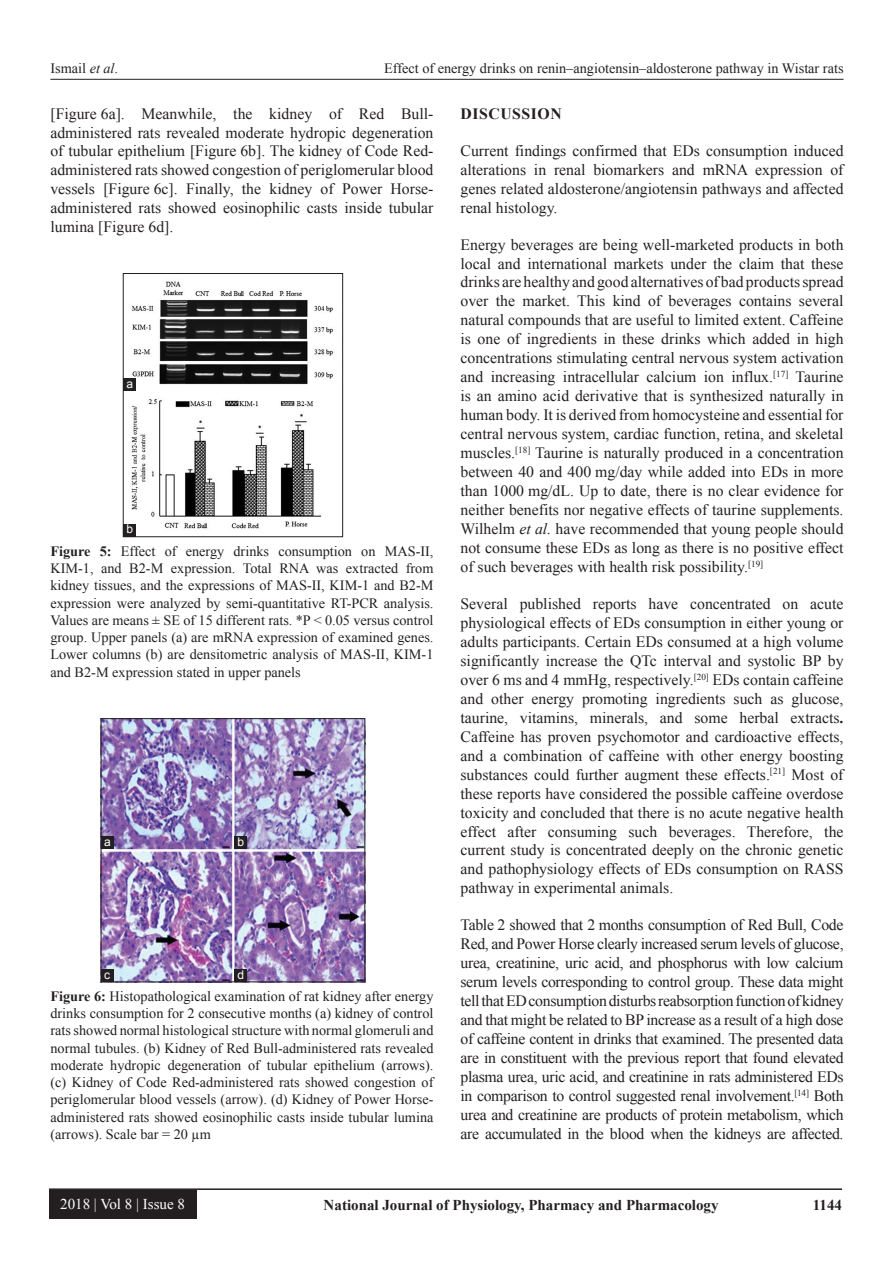
<style>
.page{position:relative;width:894px;height:1263px;background:#fff}
.page>*{position:absolute;margin:0;border:0;box-sizing:border-box;transform-origin:0 0}
.TX{font:15.75px/18.9px "Times New Roman";color:#231f20;text-align:justify}
.t1{font:700 15.75px "Times New Roman";letter-spacing:.035em;color:#231f20}
.t2{font:700 15px "Times New Roman";color:#231f20}
.t3{font:15px "Times New Roman";color:#fff}
.FGC{font:14.25px/17.2px "Times New Roman";color:#231f20;text-align:justify}
.LABEL{font:12px "Arial";color:#fff}
.s1{font-style:italic}
.s2{font-weight:700}
</style>
<div class="page">
<hr style="left:50px;top:79px;width:793px;height:1px;background:#231f20">
<hr style="left:49px;top:1188px;width:792px;height:1px;background:#231f20">
<div style="left:49px;top:1189px;width:147px;height:29px;background:#231f20"></div>
<img style="left:131px;top:281px;width:202px;height:248px">
<div style="left:123px;top:273px;width:220px;height:264px;border:1px solid #231f20"></div>
<div style="left:123px;top:378px;width:13px;height:13px;background:#231f20"></div>
<div style="left:123px;top:524px;width:13px;height:12px;background:#231f20"></div>
<img style="left:103px;top:720px;width:260px;height:260px">
<div style="left:101px;top:718px;width:264px;height:264px;border:1px solid #231f20"></div>
<div style="left:101px;top:836px;width:13px;height:12px;background:#231f20"></div>
<div style="left:101px;top:969px;width:13px;height:12px;background:#231f20"></div>
<div style="left:234px;top:969px;width:13px;height:12px;background:#231f20"></div>
<div style="left:234px;top:836px;width:13px;height:12px;background:#231f20"></div>
<p class="FGC" style="left:50px;top:59px;width:69px">Ismail <span class="s1">et al</span>.</p>
<p class="FGC" style="left:384px;top:59px;width:460px">Effect of energy drinks on renin–angiotensin–aldosterone pathway in Wistar rats</p>
<p class="TX" style="left:50px;top:104px;width:384px">[Figure 6a]. Meanwhile, the kidney of Red Bull&shy;administered rats revealed moderate hydropic degeneration of tubular epithelium [Figure 6b]. The kidney of Code Red&shy;administered rats showed congestion of periglomerular blood vessels [Figure 6c]. Finally, the kidney of Power Horse&shy;administered rats showed eosinophilic casts inside tubular lumina [Figure 6d].</p>
<h1 class="t1" style="left:460px;top:102px;width:103px">DISCUSSION</h1>
<p class="TX" style="left:460px;top:140px;width:384px">Current findings confirmed that EDs consumption induced alterations in renal biomarkers and mRNA expression of genes related aldosterone/angiotensin pathways and affected renal histology.</p>
<p class="TX" style="left:460px;top:234px;width:384px">Energy beverages are being well-marketed products in both local and international markets under the claim that these drinks are healthy and good alternatives of bad products spread over the market. This kind of beverages contains several natural compounds that are useful to limited extent. Caffeine is one of ingredients in these drinks which added in high concentrations stimulating central nervous system activation and increasing intracellular calcium ion influx.<sup>[17]</sup> Taurine is an amino acid derivative that is synthesized naturally in human body. It is derived from homocysteine and essential for central nervous system, cardiac function, retina, and skeletal muscles.<sup>[18]</sup> Taurine is naturally produced in a concentration between 40 and 400 mg/day while added into EDs in more than 1000 mg/dL. Up to date, there is no clear evidence for neither benefits nor negative effects of taurine supplements.<br>Wilhelm <span class="s1">et al.</span> have recommended that young people should not consume these EDs as long as there is no positive effect of such beverages with health risk possibility.<sup>[19]</sup></p>
<p class="TX" style="left:460px;top:593px;width:384px">Several published reports have concentrated on acute physiological effects of EDs consumption in either young or adults participants. Certain EDs consumed at a high volume significantly increase the QTc interval and systolic BP by over 6 ms and 4 mmHg, respectively.<sup>[20]</sup> EDs contain caffeine and other energy promoting ingredients such as glucose, taurine, vitamins, minerals, and some herbal extracts<span class="s2">.<br></span>Caffeine has proven psychomotor and cardioactive effects, and a combination of caffeine with other energy boosting substances could further augment these effects.<sup>[21]</sup> Most of these reports have considered the possible caffeine overdose toxicity and concluded that there is no acute negative health effect after consuming such beverages. Therefore, the current study is concentrated deeply on the chronic genetic and pathophysiology effects of EDs consumption on RASS pathway in experimental animals.</p>
<p class="TX" style="left:460px;top:915px;width:384px">Table 2 showed that 2 months consumption of Red Bull, Code Red, and Power Horse clearly increased serum levels of glucose, urea, creatinine, uric acid, and phosphorus with low calcium serum levels corresponding to control group. These data might tell that ED consumption disturbs reabsorption function of kidney and that might be related to BP increase as a result of a high dose of caffeine content in drinks that examined. The presented data are in constituent with the previous report that found elevated plasma urea, uric acid, and creatinine in rats administered EDs in comparison to control suggested renal involvement.<sup>[14]</sup> Both urea and creatinine are products of protein metabolism, which are accumulated in the blood when the kidneys are affected.</p>
<p class="LABEL" style="left:126px;top:375px;width:8px">a</p>
<p class="LABEL" style="left:126px;top:521px;width:8px">b</p>
<p class="FGC" style="left:50px;top:542px;width:384px"><span class="s2">Figure 5:</span> Effect of energy drinks consumption on MAS-II, KIM-1, and B2-M expression. Total RNA was extracted from kidney tissues, and the expressions of MAS-II, KIM-1 and B2-M expression were analyzed by semi-quantitative RT-PCR analysis.<br>Values are means ± SE of 15 different rats. *P &lt; 0.05 versus control group. Upper panels (a) are mRNA expression of examined genes.<br>Lower columns (b) are densitometric analysis of MAS-II, KIM-1 and B2-M expression stated in upper panels</p>
<p class="LABEL" style="left:237px;top:833px;width:8px">b</p>
<p class="LABEL" style="left:104px;top:833px;width:8px">a</p>
<p class="LABEL" style="left:104px;top:966px;width:7px">c</p>
<p class="LABEL" style="left:237px;top:966px;width:8px">d</p>
<p class="FGC" style="left:50px;top:987px;width:384px"><span class="s2">Figure 6:</span> Histopathological examination of rat kidney after energy drinks consumption for 2 consecutive months (a) kidney of control rats showed normal histological structure with normal glomeruli and normal tubules. (b) Kidney of Red Bull-administered rats revealed moderate hydropic degeneration of tubular epithelium (arrows). (c) Kidney of Code Red-administered rats showed congestion of periglomerular blood vessels (arrow). (d) Kidney of Power Horse&shy;administered rats showed eosinophilic casts inside tubular lumina (arrows). Scale bar = 20 µm</p>
<p class="t3" style="left:60px;top:1193px;width:126px">2018 | Vol 8 | Issue 8</p>
<p class="t2" style="left:323px;top:1194px;width:396px">National Journal of Physiology, Pharmacy and Pharmacology</p>
<p class="t2" style="left:812px;top:1194px;width:31px">1144</p>
</div>
